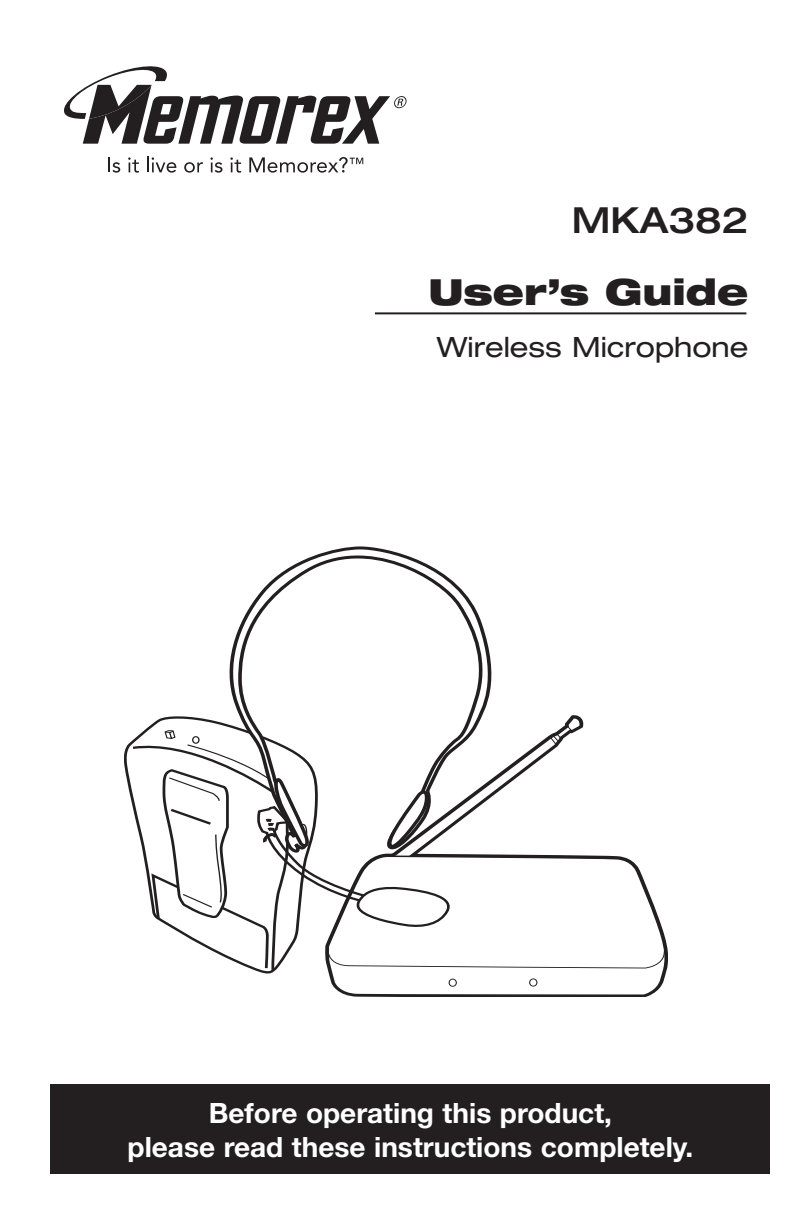
<style>
.page{position:relative;width:792px;height:1224px;background:#fff}
.page>*{position:absolute;margin:0;border:0;box-sizing:border-box;transform-origin:0 0}
.t1{font:900 expanded 36px "Helvetica Neue";color:#231f20}
.t2{font:500 expanded 36px "Helvetica Neue";color:#231f20}
.t3{font:700 28px/34px "Helvetica Neue";color:#fff;text-align:center}
.t4{font:expanded 28px "Helvetica Neue";color:#231f20}
</style>
<div class="page">
<svg style="left:64px;top:66px;width:343px;height:78px"></svg>
<svg style="left:108px;top:157px;width:12px;height:16px"></svg>
<svg style="left:128px;top:157px;width:11px;height:16px"></svg>
<svg style="left:147px;top:156px;width:29px;height:17px"></svg>
<svg style="left:184px;top:162px;width:19px;height:11px"></svg>
<svg style="left:210px;top:157px;width:12px;height:16px"></svg>
<svg style="left:230px;top:157px;width:11px;height:16px"></svg>
<svg style="left:249px;top:157px;width:114px;height:16px"></svg>
<div style="left:50px;top:1084px;width:720px;height:90px;background:#231f20"></div>
<hr style="left:375px;top:312px;width:371px;height:2px;background:#231f20">
<svg style="left:328px;top:938px;width:340px;height:59px"></svg>
<div style="left:449px;top:979px;width:8px;height:8px;border:1px solid #231f20;border-radius:50%"></div>
<div style="left:529px;top:978px;width:8px;height:9px;border:1px solid #231f20;border-radius:50%"></div>
<svg style="left:229px;top:546px;width:263px;height:170px"></svg>
<svg style="left:130px;top:716px;width:535px;height:256px"></svg>
<p class="t2" style="left:572px;top:207px;width:178px">MKA382</p>
<p class="t1" style="left:429px;top:278px;width:321px">User’s Guide</p>
<p class="t4" style="left:437px;top:337px;width:313px">Wireless Microphone</p>
<p class="t3" style="left:128px;top:1095px;width:567px">Before operating this product,<br>please read these instructions completely.</p>
</div>
